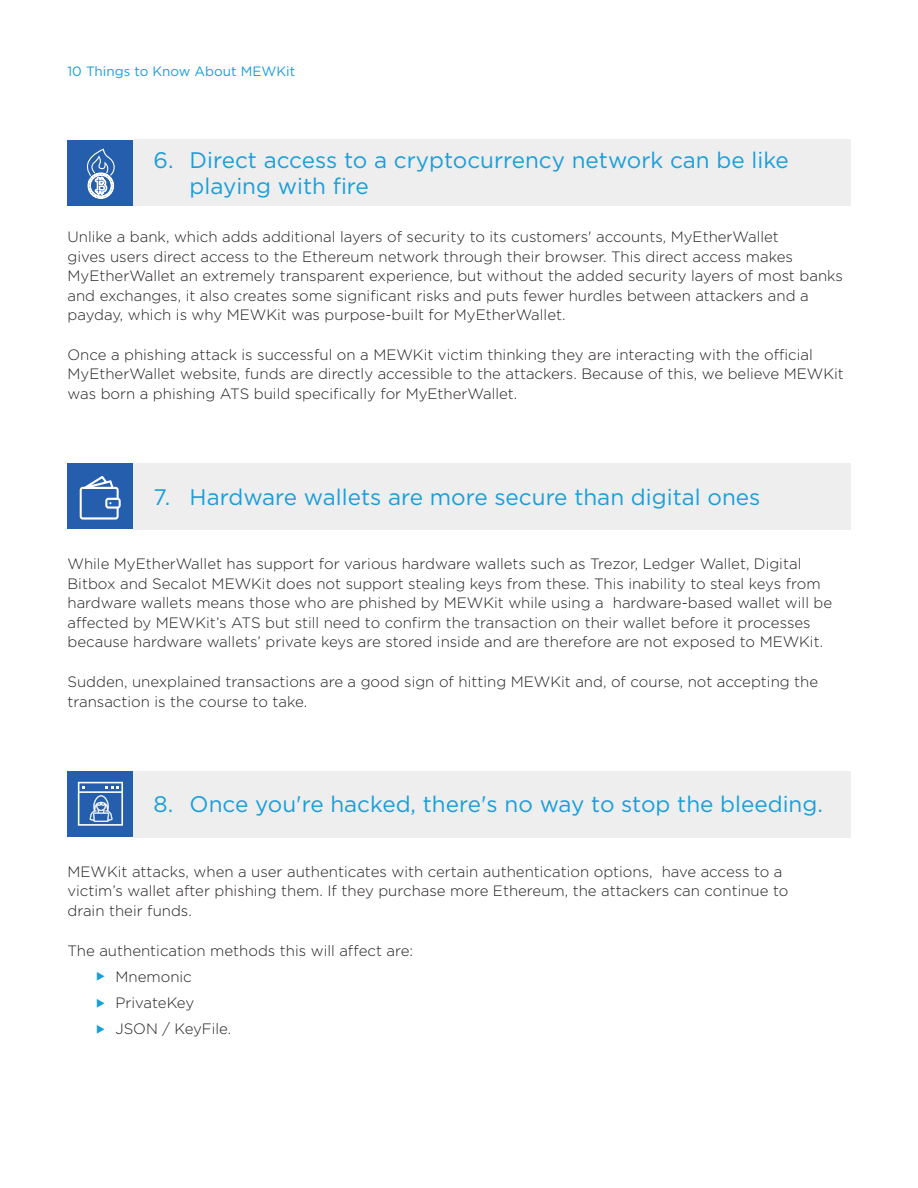
<style>
.page{position:relative;width:918px;height:1188px;background:#fff}
.page>*{position:absolute;margin:0;border:0;box-sizing:border-box;transform-origin:0 0}
.Heading{font:22.5px/25.5px "Gotham";color:#199eda}
.Body{font:300 15px/19.5px "Gotham";color:#231f20}
.Document_Type{font:13.5px "Gotham";color:#199eda}
.s1{color:#199eda}
</style>
<div class="page">
<div style="left:68px;top:140px;width:65px;height:66px;background:#245eac"></div>
<div style="left:133px;top:140px;width:717px;height:66px;background:#eeeeef"></div>
<svg style="left:86px;top:149px;width:29px;height:50px"></svg>
<div style="left:68px;top:463px;width:65px;height:66px;background:#245eac"></div>
<div style="left:133px;top:463px;width:717px;height:67px;background:#eeeeef"></div>
<svg style="left:80px;top:476px;width:41px;height:44px"></svg>
<div style="left:68px;top:771px;width:65px;height:66px;background:#245eac"></div>
<div style="left:133px;top:771px;width:717px;height:66px;background:#eeeeef"></div>
<svg style="left:78px;top:782px;width:45px;height:44px"></svg>
<p class="Document_Type" style="left:68px;top:64px;width:229px">10 Things to Know About MEWKit</p>
<p class="Heading" style="left:190px;top:147px;width:601px;text-indent:-36px">6. Direct access to a cryptocurrency network can be like playing with fire</p>
<p class="Body" style="left:68px;top:227px;width:777px">Unlike a bank, which adds additional layers of security to its customers' accounts, MyEtherWallet<br>gives users direct access to the Ethereum network through their browser. This direct access makes MyEtherWallet an extremely transparent experience, but without the added security layers of most banks and exchanges, it also creates some significant risks and puts fewer hurdles between attackers and a payday, which is why MEWKit was purpose-built for MyEtherWallet.</p>
<p class="Body" style="left:68px;top:345px;width:778px">Once a phishing attack is successful on a MEWKit victim thinking they are interacting with the official<br>MyEtherWallet website, funds are directly accessible to the attackers. Because of this, we believe MEWKit was born a phishing ATS build specifically for MyEtherWallet.</p>
<p class="Heading" style="left:154px;top:484px;width:608px">7. Hardware wallets are more secure than digital ones</p>
<p class="Body" style="left:68px;top:554px;width:766px">While MyEtherWallet has support for various hardware wallets such as Trezor, Ledger Wallet, Digital Bitbox and Secalot MEWKit does not support stealing keys from these. This inability to steal keys from hardware wallets means those who are phished by MEWKit while using a hardware-based wallet will be affected by MEWKit’s ATS but still need to confirm the transaction on their wallet before it processes because hardware wallets’ private keys are stored inside and are therefore are not exposed to MEWKit.</p>
<p class="Body" style="left:68px;top:672px;width:752px">Sudden, unexplained transactions are a good sign of hitting MEWKit and, of course, not accepting the transaction is the course to take.</p>
<p class="Heading" style="left:154px;top:791px;width:671px">8. Once you're hacked, there's no way to stop the bleeding.</p>
<p class="Body" style="left:68px;top:862px;width:722px">MEWKit attacks, when a user authenticates with certain authentication options, have access to a victim’s wallet after phishing them. If they purchase more Ethereum, the attackers can continue to drain their funds.</p>
<p class="Body" style="left:68px;top:940px;width:347px">The authentication methods this will affect are:</p>
<p class="Body" style="left:96px;top:967px;width:97px"><span class="s1">◆</span> Mnemonic</p>
<p class="Body" style="left:96px;top:993px;width:100px"><span class="s1">◆</span> PrivateKey</p>
<p class="Body" style="left:96px;top:1019px;width:137px"><span class="s1">◆</span> JSON / KeyFile.</p>
</div>
